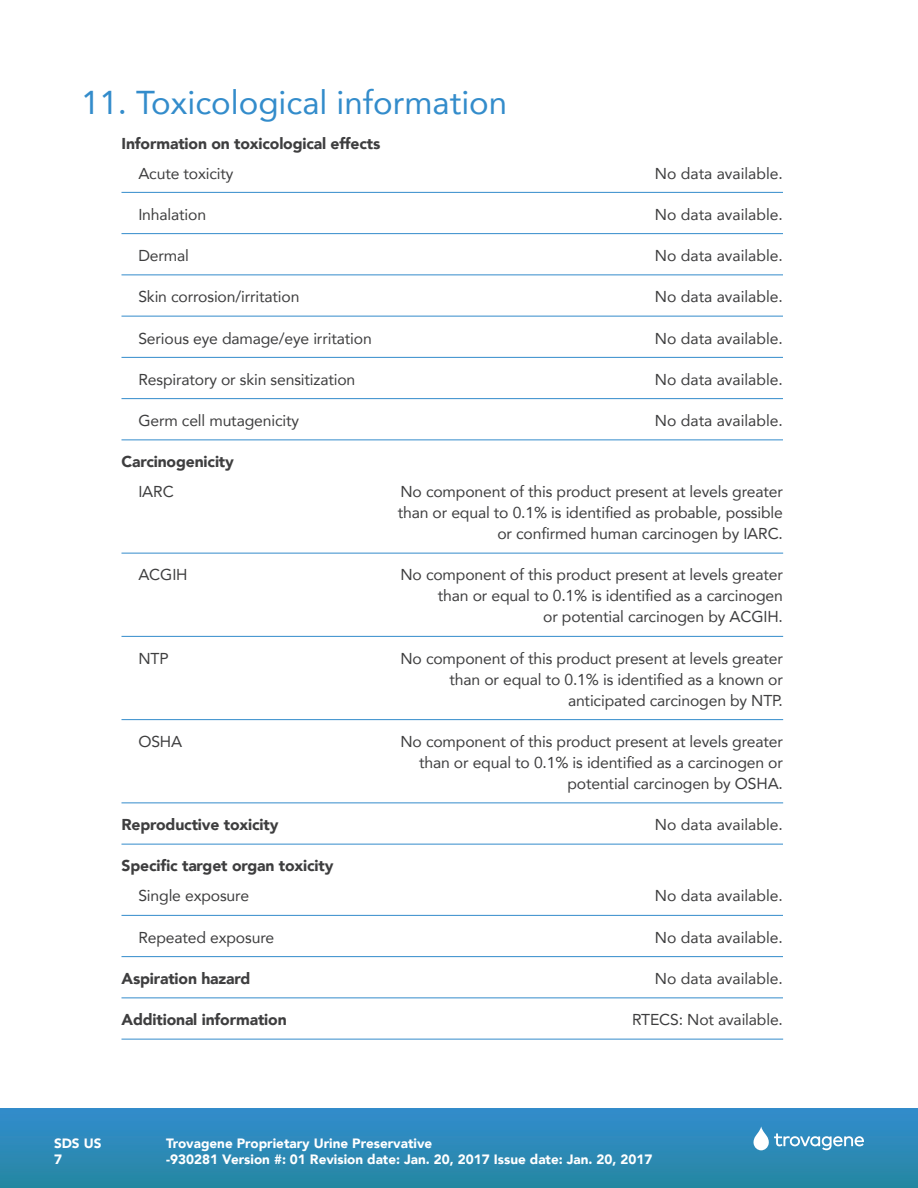
<style>
.page{position:relative;width:918px;height:1188px;background:#fff}
.page>*{position:absolute;margin:0;border:0;box-sizing:border-box;transform-origin:0 0}
.t1{font:33px "Avenir";color:#338ccb}
.t2{font:15.75px/21px "Avenir";letter-spacing:-.01em;color:#3e3e3f;text-align:right}
.t3{font:900 15.75px "Avenir";letter-spacing:-.01em;color:#3e3e3f}
.t4{font:900 13.5px/16.2px "Avenir";color:#fff}
</style>
<div class="page">
<div style="left:0;top:1108px;width:918px;height:80px;background:linear-gradient(to bottom,#338cce,#2587a2)"></div>
<svg style="left:753px;top:1126px;width:111px;height:24px"></svg>
<hr style="left:122px;top:192px;width:661px;height:1px;background:#338ccb">
<hr style="left:122px;top:233px;width:661px;height:1px;background:#338ccb">
<hr style="left:122px;top:274px;width:661px;height:1px;background:#338ccb">
<hr style="left:122px;top:316px;width:661px;height:1px;background:#338ccb">
<hr style="left:122px;top:357px;width:661px;height:1px;background:#338ccb">
<hr style="left:122px;top:398px;width:661px;height:1px;background:#338ccb">
<hr style="left:122px;top:440px;width:661px;height:1px;background:#338ccb">
<hr style="left:122px;top:553px;width:661px;height:1px;background:#338ccb">
<hr style="left:122px;top:636px;width:661px;height:1px;background:#338ccb">
<hr style="left:122px;top:719px;width:661px;height:1px;background:#338ccb">
<hr style="left:122px;top:802px;width:661px;height:1px;background:#338ccb">
<hr style="left:122px;top:844px;width:661px;height:1px;background:#338ccb">
<hr style="left:122px;top:915px;width:661px;height:1px;background:#338ccb">
<hr style="left:122px;top:956px;width:661px;height:1px;background:#338ccb">
<hr style="left:122px;top:998px;width:661px;height:1px;background:#338ccb">
<hr style="left:122px;top:1039px;width:661px;height:1px;background:#338ccb">
<h1 class="t1" style="left:81px;top:76px;width:428px">11. Toxicological information</h1>
<p class="t3" style="left:122px;top:130px;width:260px">Information on toxicological effects</p>
<p class="t2" style="left:138px;top:162px;width:97px">Acute toxicity</p>
<p class="t2" style="left:655px;top:162px;width:130px">No data available.</p>
<p class="t2" style="left:138px;top:203px;width:69px">Inhalation</p>
<p class="t2" style="left:655px;top:203px;width:130px">No data available.</p>
<p class="t2" style="left:138px;top:245px;width:52px">Dermal</p>
<p class="t2" style="left:655px;top:245px;width:130px">No data available.</p>
<p class="t2" style="left:138px;top:286px;width:163px">Skin corrosion/irritation</p>
<p class="t2" style="left:655px;top:286px;width:130px">No data available.</p>
<p class="t2" style="left:138px;top:327px;width:235px">Serious eye damage/eye irritation</p>
<p class="t2" style="left:655px;top:327px;width:130px">No data available.</p>
<p class="t2" style="left:138px;top:368px;width:219px">Respiratory or skin sensitization</p>
<p class="t2" style="left:655px;top:368px;width:130px">No data available.</p>
<p class="t2" style="left:138px;top:410px;width:162px">Germ cell mutagenicity</p>
<p class="t2" style="left:655px;top:410px;width:130px">No data available.</p>
<p class="t3" style="left:122px;top:448px;width:114px">Carcinogenicity</p>
<p class="t2" style="left:138px;top:481px;width:37px">IARC</p>
<p class="t2" style="left:398px;top:481px;width:387px">No component of this product present at levels greater than or equal to 0.1% is identified as probable, possible or confirmed human carcinogen by IARC.</p>
<p class="t2" style="left:138px;top:564px;width:51px">ACGIH</p>
<p class="t2" style="left:401px;top:564px;width:384px">No component of this product present at levels greater than or equal to 0.1% is identified as a carcinogen<br>or potential carcinogen by ACGIH.</p>
<p class="t2" style="left:138px;top:647px;width:32px">NTP</p>
<p class="t2" style="left:401px;top:647px;width:384px">No component of this product present at levels greater than or equal to 0.1% is identified as a known or anticipated carcinogen by NTP.</p>
<p class="t2" style="left:138px;top:731px;width:45px">OSHA</p>
<p class="t2" style="left:401px;top:731px;width:384px">No component of this product present at levels greater than or equal to 0.1% is identified as a carcinogen or potential carcinogen by OSHA.</p>
<p class="t3" style="left:122px;top:811px;width:158px">Reproductive toxicity</p>
<p class="t2" style="left:655px;top:814px;width:130px">No data available.</p>
<p class="t3" style="left:122px;top:852px;width:214px">Specific target organ toxicity</p>
<p class="t2" style="left:138px;top:885px;width:112px">Single exposure</p>
<p class="t2" style="left:655px;top:885px;width:130px">No data available.</p>
<p class="t2" style="left:138px;top:926px;width:137px">Repeated exposure</p>
<p class="t2" style="left:655px;top:926px;width:130px">No data available.</p>
<p class="t3" style="left:122px;top:965px;width:131px">Aspiration hazard</p>
<p class="t2" style="left:655px;top:968px;width:130px">No data available.</p>
<p class="t3" style="left:122px;top:1006px;width:167px">Additional information</p>
<p class="t2" style="left:632px;top:1009px;width:152px">RTECS: Not available.</p>
<p class="t4" style="left:54px;top:1134px;width:49px">SDS US<br>7</p>
<p class="t4" style="left:166px;top:1134px;width:488px">Trovagene Proprietary Urine Preservative<br>-930281 Version #: 01 Revision date: Jan. 20, 2017 Issue date: Jan. 20, 2017</p>
</div>
